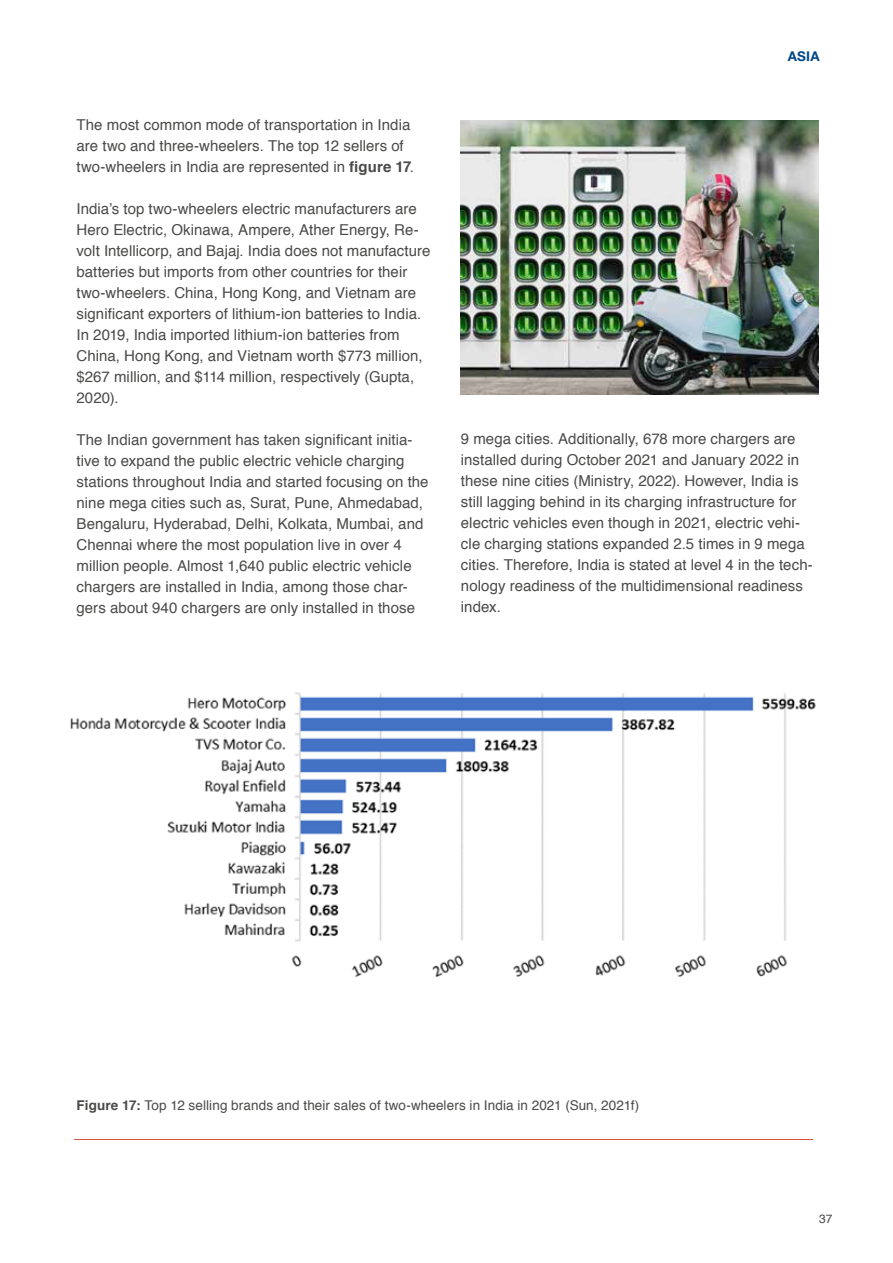
<style>
.page{position:relative;width:893px;height:1263px;background:#fff}
.page>*{position:absolute;margin:0;border:0;box-sizing:border-box;transform-origin:0 0}
.t1{font:15px/21px "Helvetica";letter-spacing:.005em;color:#4a4a49}
.t2{font:13.5px "Helvetica";letter-spacing:.005em;color:#4a4a49}
.t3{font:700 13.5px "Helvetica Neue LT Std";color:#004884}
.t4{font:12px "Helvetica";color:#4a4a49}
.s1{font-weight:700}
</style>
<div class="page">
<img style="left:70px;top:692px;width:746px;height:285px">
<hr style="left:74px;top:1139px;width:739px;height:1px;background:#d74f38">
<img style="left:461px;top:121px;width:357px;height:273px">
<p class="t3" style="left:788px;top:48px;width:33px">ASIA</p>
<p class="t1" style="left:77px;top:115px;width:339px">The most common mode of transportation in India are two and three-wheelers. The top 12 sellers of two-wheelers in India are represented in <span class="s1">figure 17</span>.</p>
<p class="t1" style="left:77px;top:199px;width:355px">India’s top two-wheelers electric manufacturers are Hero Electric, Okinawa, Ampere, Ather Energy, Re&shy;volt Intellicorp, and Bajaj. India does not manufacture batteries but imports from other countries for their two-wheelers. China, Hong Kong, and Vietnam are significant exporters of lithium-ion batteries to India.<br>In 2019, India imported lithium-ion batteries from China, Hong Kong, and Vietnam worth $773 million, $267 million, and $114 million, respectively (Gupta, 2020).</p>
<p class="t1" style="left:77px;top:430px;width:354px">The Indian government has taken significant initia&shy;tive to expand the public electric vehicle charging stations throughout India and started focusing on the nine mega cities such as, Surat, Pune, Ahmedabad, Bengaluru, Hyderabad, Delhi, Kolkata, Mumbai, and Chennai where the most population live in over 4 million people. Almost 1,640 public electric vehicle chargers are installed in India, among those char&shy;gers about 940 chargers are only installed in those</p>
<p class="t1" style="left:461px;top:428px;width:353px">9 mega cities. Additionally, 678 more chargers are installed during October 2021 and January 2022 in these nine cities (Ministry, 2022). However, India is still lagging behind in its charging infrastructure for electric vehicles even though in 2021, electric vehi&shy;cle charging stations expanded 2.5 times in 9 mega cities. Therefore, India is stated at level 4 in the tech&shy;nology readiness of the multidimensional readiness index.</p>
<p class="t2" style="left:77px;top:1095px;width:564px"><span class="s1">Figure 17:</span> Top 12 selling brands and their sales of two-wheelers in India in 2021 (Sun, 2021f)</p>
<p class="t4" style="left:819px;top:1210px;width:15px">37</p>
</div>
